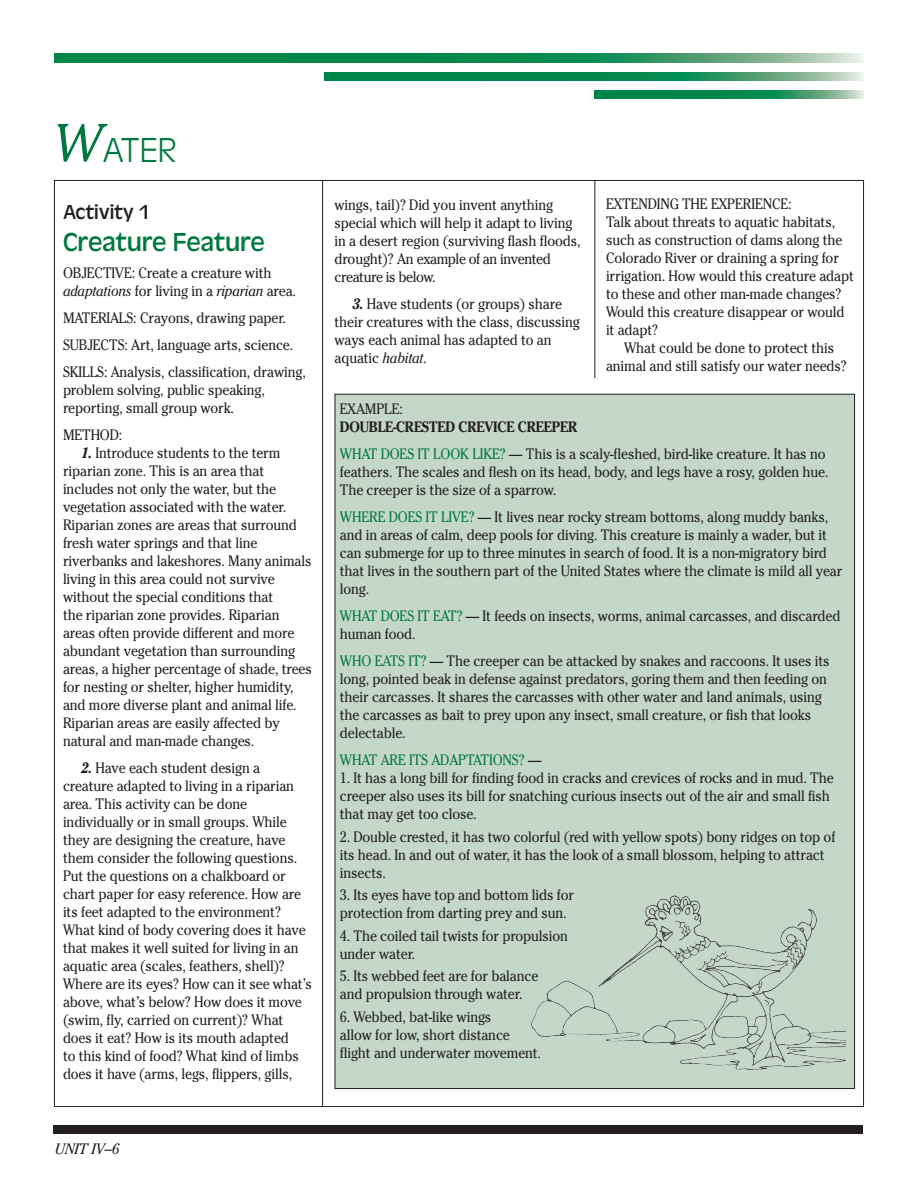
<style>
.page{position:relative;width:918px;height:1188px;background:#fff}
.page>*{position:absolute;margin:0;border:0;box-sizing:border-box;transform-origin:0 0}
.t1{font:300 36px "Antique Oli T";color:#007940}
.t2{font:27px "Antique Oli T";letter-spacing:-.01em;color:#007940}
.t3{font:21px "Antique Oli T";letter-spacing:-.01em;color:#231f20}
.t4{font:15px/18px "Cheltenham";letter-spacing:-.01em;color:#231f20;scale:.9 1}
.t5{font:15px "Cheltenham";letter-spacing:-.01em;color:#007940;scale:.9 1}
.t6{font:italic 15px "Cheltenham";letter-spacing:-.01em;color:#231f20}
.s1{font-family:"ITC Stone Informal";font-weight:400;font-style:italic;font-size:54px}
.s2{font-style:italic}
.s3{font-weight:700;font-style:italic}
.s4{font-weight:700}
.s5{color:#007940}
.s6{color:#231f20}
</style>
<div class="page">
<svg style="left:54px;top:54px;width:810px;height:9px;background:#25935f"></svg>
<svg style="left:324px;top:72px;width:540px;height:9px;background:#25935e"></svg>
<svg style="left:594px;top:90px;width:270px;height:9px;background:#25935e"></svg>
<hr style="left:322px;top:180px;width:1px;height:927px;background:#231f20">
<div style="left:53px;top:1125px;width:810px;height:9px;background:#231f20"></div>
<div style="left:335px;top:394px;width:520px;height:695px;background:#c5d7c9"></div>
<hr style="left:594px;top:180px;width:1px;height:198px;background:#231f20">
<img style="left:531px;top:895px;width:315px;height:175px">
<h1 class="t1" style="left:53px;top:131px;width:125px"><span class="s1">W</span>ATER</h1>
<h3 class="t3" style="left:63px;top:200px;width:89px">Activity 1</h3>
<h2 class="t2" style="left:63px;top:228px;width:204px">Creature Feature</h2>
<p class="t4" style="left:63px;top:264px;width:260px">OBJECTIVE: Create a creature with <span class="s2">adaptations</span> for living in a <span class="s2">riparian</span> area.</p>
<p class="t4" style="left:63px;top:305px;width:271px;line-height:27px">MATERIALS: Crayons, drawing paper.<br>SUBJECTS: Art, language arts, science.<br>SKILLS: Analysis, classification, drawing,</p>
<p class="t4" style="left:63px;top:381px;width:226px">problem solving, public speaking, reporting, small group work.</p>
<p class="t4" style="left:63px;top:426px;width:67px">METHOD:</p>
<p class="t4" style="left:63px;top:444px;width:278px;text-indent:18px"><span class="s3">1.</span> Introduce students to the term riparian zone. This is an area that includes not only the water, but the vegetation associated with the water.<br>Riparian zones are areas that surround fresh water springs and that line riverbanks and lakeshores. Many animals living in this area could not survive without the special conditions that<br>the riparian zone provides. Riparian areas often provide different and more abundant vegetation than surrounding areas, a higher percentage of shade, trees for nesting or shelter, higher humidity, and more diverse plant and animal life.<br>Riparian areas are easily affected by natural and man-made changes.</p>
<p class="t4" style="left:63px;top:759px;width:278px;text-indent:18px"><span class="s3">2.</span> Have each student design a creature adapted to living in a riparian area. This activity can be done individually or in small groups. While they are designing the creature, have them consider the following questions.<br>Put the questions on a chalkboard or chart paper for easy reference. How are its feet adapted to the environment?<br>What kind of body covering does it have that makes it well suited for living in an aquatic area (scales, feathers, shell)?<br>Where are its eyes? How can it see what’s above, what’s below? How does it move (swim, fly, carried on current)? What does it eat? How is its mouth adapted<br>to this kind of food? What kind of limbs does it have (arms, legs, flippers, gills,</p>
<p class="t4" style="left:334px;top:196px;width:275px">wings, tail)? Did you invent anything special which will help it adapt to living in a desert region (surviving flash floods, drought)? An example of an invented creature is below.</p>
<p class="t4" style="left:334px;top:295px;width:274px;text-indent:18px"><span class="s3">3.</span> Have students (or groups) share their creatures with the class, discussing ways each animal has adapted to an aquatic <span class="s2">habitat</span>.</p>
<p class="t4" style="left:606px;top:195px;width:277px">EXTENDING THE EXPERIENCE:<br>Talk about threats to aquatic habitats, such as construction of dams along the Colorado River or draining a spring for irrigation. How would this creature adapt to these and other man-made changes?<br>Would this creature disappear or would it adapt?</p>
<p class="t4" style="left:606px;top:339px;width:269px;text-align:center">What could be done to protect this animal and still satisfy our water needs?</p>
<p class="t4" style="left:340px;top:400px;width:72px">EXAMPLE:</p>
<p class="t4" style="left:340px;top:413px;width:541px;line-height:27px"><span class="s4">DOUBLE-CRESTED CREVICE CREEPER<br></span><span class="s5">WHAT DOES IT LOOK LIKE?</span> — This is a scaly-fleshed, bird-like creature. It has no</p>
<p class="t4" style="left:340px;top:463px;width:544px">feathers. The scales and flesh on its head, body, and legs have a rosy, golden hue.<br>The creeper is the size of a sparrow.</p>
<p class="t4" style="left:340px;top:508px;width:560px"><span class="s5">WHERE DOES IT LIVE?</span> — It lives near rocky stream bottoms, along muddy banks, and in areas of calm, deep pools for diving. This creature is mainly a wader, but it can submerge for up to three minutes in search of food. It is a non-migratory bird that lives in the southern part of the United States where the climate is mild all year long.</p>
<p class="t4" style="left:340px;top:607px;width:558px"><span class="s5">WHAT DOES IT EAT?</span> — It feeds on insects, worms, animal carcasses, and discarded human food.</p>
<p class="t4" style="left:340px;top:652px;width:546px"><span class="s5">WHO EATS IT?</span> — The creeper can be attacked by snakes and raccoons. It uses its long, pointed beak in defense against predators, goring them and then feeding on their carcasses. It shares the carcasses with other water and land animals, using the carcasses as bait to prey upon any insect, small creature, or fish that looks delectable.</p>
<p class="t5" style="left:340px;top:751px;width:226px">WHAT ARE ITS ADAPTATIONS? <span class="s6">—</span></p>
<p class="t4" style="left:340px;top:769px;width:550px">1. It has a long bill for finding food in cracks and crevices of rocks and in mud. The creeper also uses its bill for snatching curious insects out of the air and small fish that may get too close.</p>
<p class="t4" style="left:340px;top:827px;width:552px">2. Double crested, it has two colorful (red with yellow spots) bony ridges on top of its head. In and out of water, it has the look of a small blossom, helping to attract insects.</p>
<p class="t4" style="left:340px;top:886px;width:262px">3. Its eyes have top and bottom lids for protection from darting prey and sun.</p>
<p class="t4" style="left:340px;top:926px;width:255px">4. The coiled tail twists for propulsion under water.</p>
<p class="t4" style="left:340px;top:967px;width:222px">5. Its webbed feet are for balance and propulsion through water.</p>
<p class="t4" style="left:340px;top:1007px;width:225px">6. Webbed, bat-like wings<br>allow for low, short distance flight and underwater movement.</p>
<p class="t6" style="left:55px;top:1140px;width:66px">UNIT IV–6</p>
</div>
